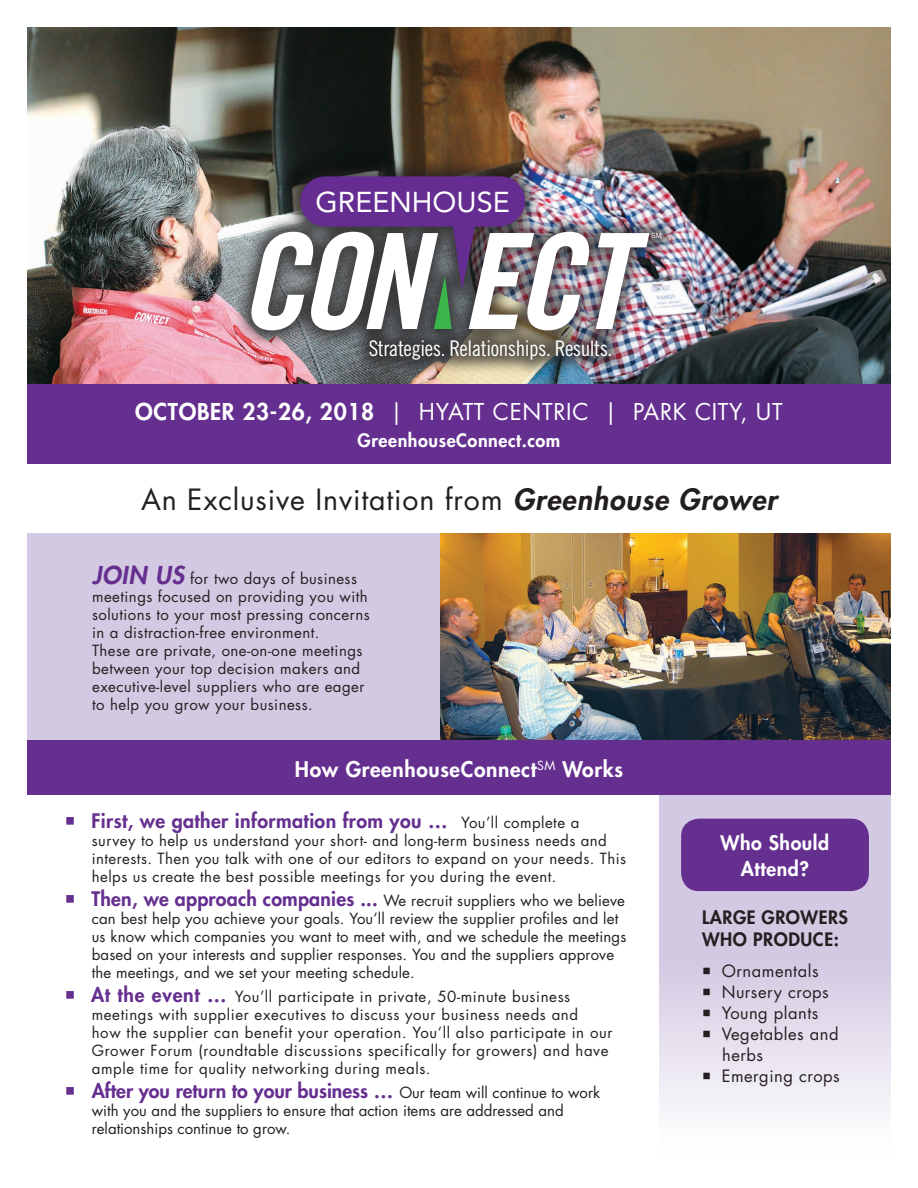
<style>
.page{position:relative;width:918px;height:1188px;background:#fff}
.page>*{position:absolute;margin:0;border:0;box-sizing:border-box;transform-origin:0 0}
.t1{font:28.8px "Avenir";color:#fff}
.t2{font:28.5px "Futura Std";letter-spacing:.03em;color:#231f20}
.t3{font:22.65px "Futura Std";letter-spacing:.03em;color:#fff}
.t4{font:21.6px "Trade Gothic LT Std Cn 18";letter-spacing:-.02em;color:#fff}
.Section_Headers{font:800 21px "Futura Std";letter-spacing:.03em;color:#fff}
.t5{font:800 19.5px "Futura Std";color:#652f90}
.t6{font:800 19.5px "Futura Std";letter-spacing:.02em;color:#652f90}
.t7{font:800 19.5px/25.5px "Futura Std";letter-spacing:.03em;color:#fff;text-align:center}
.t8{font:800 18px/21.6px "Futura Std";letter-spacing:.03em;color:#231f20}
.t9{font:800 18px "Futura Std";letter-spacing:.03em;color:#fff}
.t10{font:16.5px/21px "Futura Std";letter-spacing:.03em;color:#231f20}
.t11{font:15px/18px "Futura Std";letter-spacing:.03em;color:#231f20}
.t12{font:15px/18px "Futura Std";letter-spacing:.01em;color:#231f20}
.t13{font:15px/18px "Futura Std";color:#231f20}
.t14{font:7.2px "Helvetica";color:#fff}
.s1{font-weight:800}
.s2{font-weight:800;font-style:italic}
.s3{font-weight:800;font-style:italic;font-size:24px;color:#652f90}
.s4{font-weight:400;font-size:15px;color:#231f20}
.s5{color:#652f90}
.s6{font-weight:800;font-size:19.5px;color:#652f90}
</style>
<div class="page">
<div style="left:27px;top:534px;width:414px;height:207px;background:#d3c9e2"></div>
<img style="left:27px;top:27px;width:864px;height:357px">
<div style="left:27px;top:384px;width:864px;height:80px;background:#652f90"></div>
<div style="left:233px;top:158px;width:447px;height:220px;background:#231f20;opacity:.75"></div>
<img style="left:249px;top:176px;width:400px;height:154px">
<img style="left:441px;top:534px;width:450px;height:207px">
<div style="left:659px;top:795px;width:232px;height:366px;background:linear-gradient(to bottom,#c7bada,#f8f7fa)"></div>
<div style="left:27px;top:741px;width:864px;height:54px;background:#652f90"></div>
<div style="left:681px;top:819px;width:188px;height:72px;background:#652f90;border-radius:18px"></div>
<p class="t1" style="left:316px;top:179px;width:196px">GREENHOUSE</p>
<p class="t14" style="left:651px;top:230px;width:12px">SM</p>
<p class="t4" style="left:369px;top:336px;width:245px">Strategies. Relationships. Results.</p>
<p class="t3" style="left:135px;top:397px;width:649px"><span class="s1">OCTOBER 23-26, 2018</span> | HYATT CENTRIC | PARK CITY, UT</p>
<p class="t9" style="left:358px;top:429px;width:204px">GreenhouseConnect.com</p>
<p class="t2" style="left:141px;top:481px;width:637px">An Exclusive Invitation from <span class="s2">Greenhouse Grower</span></p>
<p class="t11" style="left:92px;top:570px;width:279px"><span class="s3">JOIN US</span> for two days of business meetings focused on providing you with solutions to your most pressing concerns in a distraction-free environment.<br>These are private, one-on-one meetings between your top decision makers and executive-level suppliers who are eager to help you grow your business.</p>
<p class="Section_Headers" style="left:295px;top:756px;width:330px">How GreenhouseConnect<sup>SM</sup> Works</p>
<p class="t6" style="left:65px;top:808px;width:516px">○ First, we gather information from you … <span class="s4">You’ll complete a</span></p>
<p class="t11" style="left:92px;top:832px;width:536px">survey to help us understand your short- and long-term business needs and interests. Then you talk with one of our editors to expand on your needs. This helps us create the best possible meetings for you during the event.</p>
<p class="t12" style="left:92px;top:892px;width:536px;text-indent:-27px"><span class="s5">○</span> <span class="s6">Then, we approach companies ...</span> We recruit suppliers who we believe can best help you achieve your goals. You’ll review the supplier profiles and let us know which companies you want to meet with, and we schedule the meetings based on your interests and supplier responses. You and the suppliers approve the meetings, and we set your meeting schedule.</p>
<p class="t11" style="left:92px;top:988px;width:522px;text-indent:-27px"><span class="s5">○</span> <span class="s6">At the event …</span> You’ll participate in private, 50-minute business meetings with supplier executives to discuss your business needs and<br>how the supplier can benefit your operation. You’ll also participate in our Grower Forum (roundtable discussions specifically for growers) and have ample time for quality networking during meals.</p>
<p class="t5" style="left:65px;top:1078px;width:537px">○ After you return to your business … <span class="s4">Our team will continue to work</span></p>
<p class="t13" style="left:92px;top:1102px;width:473px">with you and the suppliers to ensure that action items are addressed and relationships continue to grow.</p>
<p class="t7" style="left:720px;top:830px;width:110px">Who Should<br>Attend?</p>
<p class="t8" style="left:702px;top:907px;width:148px">LARGE GROWERS<br>WHO PRODUCE:</p>
<p class="t10" style="left:702px;top:961px;width:118px">○ Ornamentals</p>
<p class="t10" style="left:702px;top:982px;width:128px">○ Nursery crops</p>
<p class="t10" style="left:702px;top:1003px;width:118px">○ Young plants</p>
<p class="t10" style="left:722px;top:1024px;width:118px;text-indent:-20px">○ Vegetables and herbs</p>
<p class="t10" style="left:702px;top:1066px;width:139px">○ Emerging crops</p>
</div>
